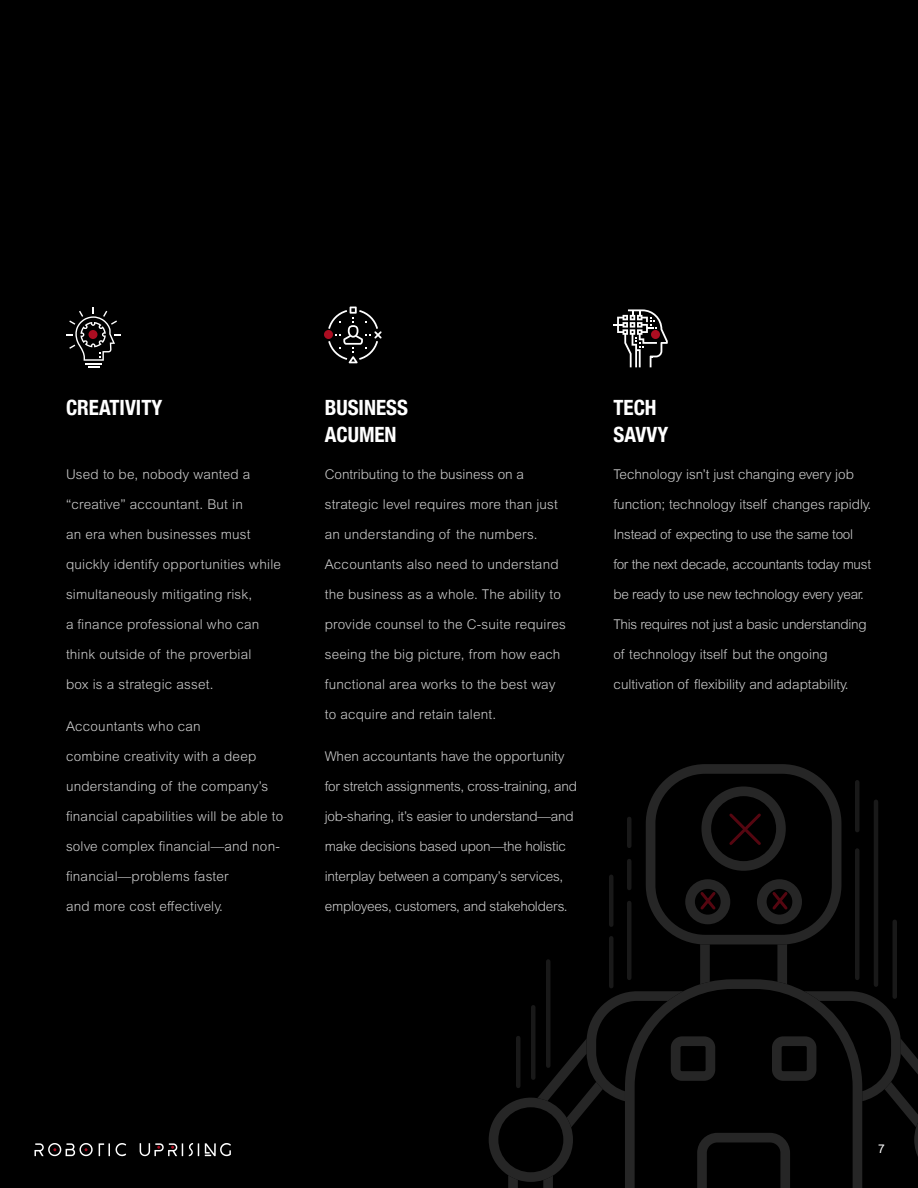
<style>
.page{position:relative;width:918px;height:1188px;background:#000}
.page>*{position:absolute;margin:0;border:0;box-sizing:border-box;transform-origin:0 0}
.t1{font:700 condensed 21px/27px "Helvetica Neue";color:#fff}
.t2{font:300 13.5px "Arial MT Pro";letter-spacing:.015em;color:#ccc}
.t3{font:300 13.5px "Arial MT Pro";letter-spacing:-.015em;color:#ccc}
.t4{font:300 13.5px "Arial MT Pro";letter-spacing:-.02em;color:#ccc}
.t5{font:12px "Arial MT Pro";color:#fff}
</style>
<div class="page">
<svg style="left:34px;top:1143px;width:197px;height:13px"></svg>
<svg style="left:628px;top:979px;width:231px;height:12px"></svg>
<svg style="left:489px;top:991px;width:429px;height:197px"></svg>
<svg style="left:646px;top:764px;width:195px;height:220px"></svg>
<div style="left:855px;top:851px;width:5px;height:127px;background:#191919"></div>
<div style="left:855px;top:782px;width:5px;height:48px;background:#191919"></div>
<hr style="left:874px;top:802px;width:4px;height:183px;background:#191919">
<div style="left:892px;top:922px;width:5px;height:75px;background:#191919"></div>
<div style="left:627px;top:903px;width:5px;height:75px;background:#191919"></div>
<div style="left:609px;top:877px;width:5px;height:48px;background:#191919"></div>
<div style="left:609px;top:938px;width:5px;height:48px;background:#191919"></div>
<hr style="left:516px;top:1038px;width:4px;height:48px;background:#191919">
<div style="left:531px;top:1007px;width:5px;height:71px;background:#191919"></div>
<hr style="left:546px;top:961px;width:4px;height:105px;background:#191919">
<div style="left:627px;top:861px;width:5px;height:27px;background:#191919"></div>
<div style="left:627px;top:819px;width:5px;height:27px;background:#191919"></div>
<svg style="left:328px;top:307px;width:54px;height:56px"></svg>
<div style="left:324px;top:330px;width:9px;height:9px;background:#ab0d21;border-radius:50%"></div>
<svg style="left:66px;top:308px;width:54px;height:60px"></svg>
<div style="left:88px;top:330px;width:10px;height:9px;background:#ab0d21;border-radius:50%"></div>
<svg style="left:614px;top:309px;width:54px;height:58px"></svg>
<div style="left:651px;top:330px;width:9px;height:9px;background:#ab0d21;border-radius:50%"></div>
<h1 class="t1" style="left:66px;top:392px;width:98px">CREATIVITY</h1>
<p class="t2" style="left:66px;top:466px;width:186px">Used to be, nobody wanted a</p>
<p class="t2" style="left:66px;top:496px;width:178px">“creative” accountant. But in</p>
<p class="t2" style="left:66px;top:526px;width:186px">an era when businesses must</p>
<p class="t2" style="left:66px;top:556px;width:217px">quickly identify opportunities while</p>
<p class="t2" style="left:66px;top:586px;width:188px">simultaneously mitigating risk,</p>
<p class="t2" style="left:66px;top:616px;width:195px">a finance professional who can</p>
<p class="t2" style="left:66px;top:646px;width:187px">think outside of the proverbial</p>
<p class="t2" style="left:66px;top:676px;width:149px">box is a strategic asset.</p>
<p class="t2" style="left:66px;top:718px;width:136px">Accountants who can</p>
<p class="t2" style="left:66px;top:748px;width:192px">combine creativity with a deep</p>
<p class="t2" style="left:66px;top:778px;width:204px">understanding of the company’s</p>
<p class="t2" style="left:66px;top:808px;width:219px">financial capabilities will be able to</p>
<p class="t2" style="left:66px;top:838px;width:215px">solve complex financial—and non-</p>
<p class="t2" style="left:66px;top:868px;width:164px">financial—problems faster</p>
<p class="t2" style="left:66px;top:898px;width:159px">and more cost effectively.</p>
<h1 class="t1" style="left:325px;top:392px;width:85px">BUSINESS<br>ACUMEN</h1>
<p class="t2" style="left:325px;top:466px;width:201px">Contributing to the business on a</p>
<p class="t2" style="left:325px;top:496px;width:235px">strategic level requires more than just</p>
<p class="t2" style="left:325px;top:526px;width:214px">an understanding of the numbers.</p>
<p class="t2" style="left:325px;top:556px;width:235px">Accountants also need to understand</p>
<p class="t2" style="left:325px;top:586px;width:238px">the business as a whole. The ability to</p>
<p class="t2" style="left:325px;top:616px;width:243px">provide counsel to the C-suite requires</p>
<p class="t2" style="left:325px;top:646px;width:237px">seeing the big picture, from how each</p>
<p class="t2" style="left:325px;top:676px;width:232px">functional area works to the best way</p>
<p class="t2" style="left:325px;top:706px;width:173px">to acquire and retain talent.</p>
<p class="t2" style="left:325px;top:748px;width:241px">When accountants have the opportunity</p>
<p class="t3" style="left:325px;top:778px;width:254px">for stretch assignments, cross-training, and</p>
<p class="t3" style="left:325px;top:808px;width:250px">job-sharing, it’s easier to understand—and</p>
<p class="t3" style="left:325px;top:838px;width:243px">make decisions based upon—the holistic</p>
<p class="t3" style="left:325px;top:868px;width:240px">interplay between a company’s services,</p>
<p class="t3" style="left:325px;top:898px;width:244px">employees, customers, and stakeholders.</p>
<h1 class="t1" style="left:614px;top:392px;width:56px">TECH<br>SAVVY</h1>
<p class="t2" style="left:614px;top:466px;width:242px">Technology isn’t just changing every job</p>
<p class="t2" style="left:614px;top:496px;width:259px">function; technology itself changes rapidly.</p>
<p class="t4" style="left:614px;top:526px;width:241px">Instead of expecting to use the same tool</p>
<p class="t4" style="left:614px;top:556px;width:259px">for the next decade, accountants today must</p>
<p class="t4" style="left:614px;top:586px;width:252px">be ready to use new technology every year.</p>
<p class="t4" style="left:614px;top:616px;width:255px">This requires not just a basic understanding</p>
<p class="t2" style="left:614px;top:646px;width:216px">of technology itself but the ongoing</p>
<p class="t2" style="left:614px;top:676px;width:237px">cultivation of flexibility and adaptability.</p>
<p class="t5" style="left:878px;top:1142px;width:8px">7</p>
</div>
